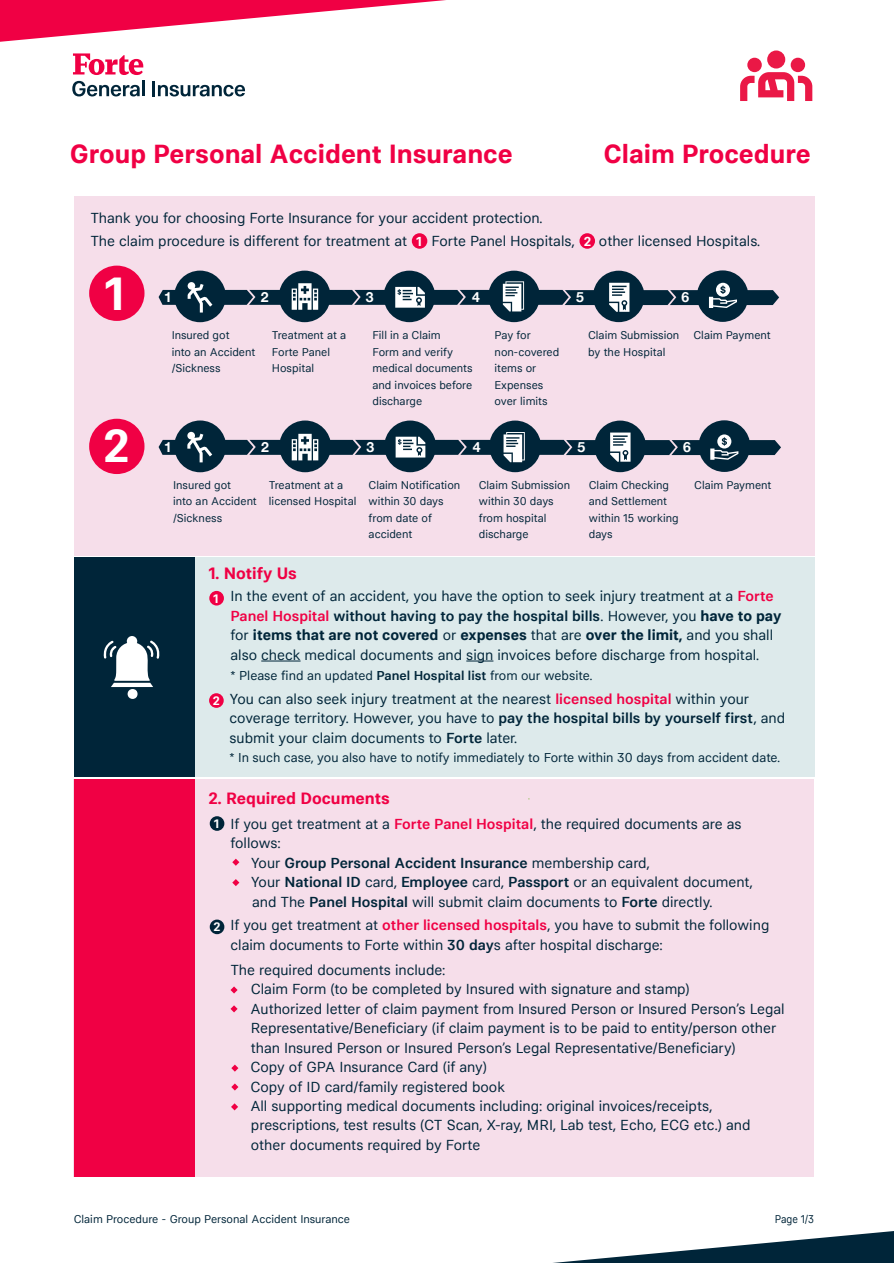
<style>
.page{position:relative;width:894px;height:1263px;background:#fff}
.page>*{position:absolute;margin:0;border:0;box-sizing:border-box;transform-origin:0 0}
.t1{font:700 42.45px "Niradei";color:#fff}
.t2{font:700 24px "Niradei";color:#f00044}
.t3{font:700 15px "Niradei";color:#f00044}
.t4{font:700 13.95px "Helvetica Neue";color:#fff}
.t5{font:13.5px/19.5px "Niradei";color:#002539}
.t6{font:600 13.5px "Niradei";color:#002539}
.t7{font:12px "Niradei";color:#002539}
.t8{font:700 11.85px "Niradei";color:#fff}
.t9{font:700 11.25px "Niradei";color:#fff}
.t10{font:10.5px/16.5px "Niradei";color:#002539}
.t11{font:10.5px "Niradei";color:#002539;scale:.9 1}
.s1{font-weight:600;color:#f00044}
.s2{font-weight:600}
.s3{font-weight:700}
.s4{font-weight:400}
.s5{font-weight:700;font-size:11.25px;color:#fff}
</style>
<div class="page">
<div style="left:74px;top:779px;width:739px;height:397px;background:#f6deea"></div>
<div style="left:74px;top:779px;width:121px;height:397px;background:#f00044"></div>
<div style="left:74px;top:557px;width:739px;height:220px;background:#ddeaeb"></div>
<div style="left:74px;top:558px;width:121px;height:219px;background:#002539"></div>
<div style="left:74px;top:196px;width:739px;height:359px;background:#f6deea"></div>
<div style="left:593px;top:271px;width:51px;height:51px;background:#002539;border-radius:50%"></div>
<div style="left:488px;top:271px;width:51px;height:51px;background:#002539;border-radius:50%"></div>
<div style="left:383px;top:271px;width:52px;height:51px;background:#002539;border-radius:50%"></div>
<div style="left:279px;top:271px;width:51px;height:51px;background:#002539;border-radius:50%"></div>
<div style="left:174px;top:271px;width:52px;height:51px;background:#002539;border-radius:50%"></div>
<div style="left:696px;top:270px;width:52px;height:52px;background:#002539;border-radius:50%"></div>
<svg style="left:158px;top:281px;width:621px;height:32px"></svg>
<div style="left:594px;top:421px;width:51px;height:51px;background:#002539;border-radius:50%"></div>
<div style="left:489px;top:421px;width:52px;height:51px;background:#002539;border-radius:50%"></div>
<div style="left:384px;top:420px;width:52px;height:52px;background:#002539;border-radius:50%"></div>
<div style="left:279px;top:420px;width:52px;height:52px;background:#002539;border-radius:50%"></div>
<div style="left:174px;top:420px;width:52px;height:52px;background:#002539;border-radius:50%"></div>
<div style="left:698px;top:420px;width:52px;height:52px;background:#002539;border-radius:50%"></div>
<svg style="left:158px;top:432px;width:622px;height:30px"></svg>
<div style="left:411px;top:233px;width:16px;height:16px;background:#f00044;border-radius:50%"></div>
<div style="left:579px;top:233px;width:16px;height:16px;background:#f00044;border-radius:50%"></div>
<div style="left:89px;top:266px;width:55px;height:55px;background:#f00044;border-radius:50%"></div>
<div style="left:89px;top:419px;width:55px;height:55px;background:#f00044;border-radius:50%"></div>
<div style="left:209px;top:591px;width:15px;height:14px;background:#f00044;border-radius:50%"></div>
<div style="left:209px;top:693px;width:15px;height:15px;background:#f00044;border-radius:50%"></div>
<div style="left:210px;top:816px;width:14px;height:15px;background:#002539;border-radius:50%"></div>
<div style="left:210px;top:919px;width:14px;height:15px;background:#002539;border-radius:50%"></div>
<hr style="left:261px;top:661px;width:39px;height:1px;background:#002539">
<svg style="left:466px;top:661px;width:27px;height:1px"></svg>
<svg style="left:232px;top:859px;width:7px;height:7px"></svg>
<svg style="left:232px;top:879px;width:7px;height:7px"></svg>
<svg style="left:230px;top:986px;width:7px;height:7px"></svg>
<svg style="left:230px;top:1005px;width:7px;height:7px"></svg>
<svg style="left:231px;top:1064px;width:7px;height:8px"></svg>
<svg style="left:231px;top:1083px;width:7px;height:7px"></svg>
<div style="left:127px;top:636px;width:10px;height:10px;background:#fff;border-radius:50%"></div>
<svg style="left:103px;top:640px;width:57px;height:47px"></svg>
<div style="left:127px;top:689px;width:10px;height:10px;background:#fff;border-radius:50%"></div>
<svg style="left:231px;top:1103px;width:7px;height:7px"></svg>
<svg style="left:553px;top:1231px;width:340px;height:32px"></svg>
<svg style="left:0;top:0;width:446px;height:42px"></svg>
<svg style="left:73px;top:53px;width:70px;height:22px"></svg>
<svg style="left:72px;top:81px;width:72px;height:15px"></svg>
<hr style="left:152px;top:81px;width:3px;height:15px;background:#002539">
<svg style="left:158px;top:85px;width:87px;height:11px"></svg>
<div style="left:767px;top:50px;width:18px;height:19px;background:#ea1846;border-radius:50%"></div>
<div style="left:790px;top:58px;width:14px;height:14px;background:#ea1846;border-radius:50%"></div>
<div style="left:747px;top:58px;width:14px;height:14px;background:#ea1846;border-radius:50%"></div>
<svg style="left:740px;top:72px;width:72px;height:29px"></svg>
<h2 class="t2" style="left:70px;top:141px;width:444px">Group Personal Accident Insurance</h2>
<h2 class="t2" style="left:603px;top:141px;width:209px">Claim Procedure</h2>
<p class="t5" style="left:91px;top:207px;width:453px;line-height:23.1px">Thank you for choosing Forte Insurance for your accident protection.<br>The claim procedure is different for treatment at</p>
<p class="t5" style="left:431px;top:232px;width:144px">Forte Panel Hospitals,</p>
<p class="t5" style="left:598px;top:232px;width:163px">other licensed Hospitals.</p>
<p class="t8" style="left:416px;top:235px;width:7px">1</p>
<p class="t8" style="left:583px;top:235px;width:9px">2</p>
<h1 class="t1" style="left:104px;top:271px;width:22px">1</h1>
<h1 class="t1" style="left:103px;top:422px;width:28px">2</h1>
<p class="t4" style="left:164px;top:289px;width:9px">1</p>
<p class="t4" style="left:261px;top:289px;width:9px">2</p>
<p class="t4" style="left:366px;top:289px;width:9px">3</p>
<p class="t4" style="left:472px;top:289px;width:9px">4</p>
<p class="t4" style="left:576px;top:289px;width:9px">5</p>
<p class="t4" style="left:681px;top:288px;width:9px">6</p>
<p class="t10" style="left:172px;top:327px;width:85px">Insured got<br>into an Accident /Sickness</p>
<p class="t10" style="left:272px;top:327px;width:76px">Treatment at a<br>Forte Panel<br>Hospital</p>
<p class="t10" style="left:372px;top:327px;width:102px">Fill in a Claim<br>Form and verify medical documents and invoices before discharge</p>
<p class="t10" style="left:494px;top:327px;width:66px">Pay for non-covered items or<br>Expenses over limits</p>
<p class="t10" style="left:588px;top:327px;width:93px">Claim Submission by the Hospital</p>
<p class="t10" style="left:693px;top:327px;width:79px">Claim Payment</p>
<p class="t4" style="left:164px;top:439px;width:9px">1</p>
<p class="t4" style="left:261px;top:439px;width:9px">2</p>
<p class="t4" style="left:366px;top:439px;width:9px">3</p>
<p class="t4" style="left:473px;top:439px;width:9px">4</p>
<p class="t4" style="left:577px;top:439px;width:9px">5</p>
<p class="t4" style="left:682px;top:438px;width:9px">6</p>
<p class="t10" style="left:173px;top:477px;width:59px">Insured got</p>
<p class="t10" style="left:694px;top:477px;width:79px">Claim Payment</p>
<p class="t10" style="left:173px;top:493px;width:85px">into an Accident /Sickness</p>
<p class="t10" style="left:368px;top:477px;width:93px">Claim Notification within 30 days from date of accident</p>
<p class="t10" style="left:478px;top:477px;width:93px">Claim Submission within 30 days from hospital discharge</p>
<p class="t10" style="left:588px;top:477px;width:91px">Claim Checking and Settlement within 15 working days</p>
<p class="t10" style="left:269px;top:477px;width:89px">Treatment at a licensed Hospital</p>
<p class="t3" style="left:208px;top:565px;width:90px">1. Notify Us</p>
<p class="t9" style="left:213px;top:592px;width:7px">1</p>
<p class="t9" style="left:212px;top:694px;width:9px">2</p>
<p class="t5" style="left:230px;top:587px;width:552px">In the event of an accident, you have the option to seek injury treatment at a <span class="s1">Forte Panel Hospital</span> <span class="s2">without having to pay the hospital bills</span>. However, you <span class="s3">have to pay </span>for <span class="s3">items that are not covered</span> or <span class="s3">expenses</span> that are <span class="s3">over the limit,</span> and you shall also check medical documents and sign invoices before discharge from hospital.</p>
<p class="t7" style="left:230px;top:668px;width:363px">* Please find an updated <span class="s2">Panel Hospital list</span> from our website.</p>
<p class="t5" style="left:229px;top:689px;width:557px">You can also seek injury treatment at the nearest <span class="s1">licensed hospital</span> within your coverage territory. However, you have to <span class="s2">pay the hospital bills by yourself first</span>, and submit your claim documents to <span class="s2">Forte</span> later.</p>
<p class="t7" style="left:229px;top:751px;width:552px">* In such case, you also have to notify immediately to Forte within 30 days from accident date.</p>
<p class="t3" style="left:208px;top:789px;width:183px">2. Required Documents</p>
<p class="t9" style="left:214px;top:817px;width:7px">1</p>
<p class="t5" style="left:230px;top:814px;width:512px">If you get treatment at a <span class="s1">Forte Panel Hospital</span>, the required documents are as</p>
<p class="t5" style="left:230px;top:834px;width:52px">follows:</p>
<p class="t6" style="left:251px;top:855px;width:400px"><span class="s4">Your</span> Group Personal Accident Insurance <span class="s4">membership card,</span></p>
<p class="t5" style="left:251px;top:872px;width:503px">Your <span class="s2">National ID</span> card, <span class="s2">Employee</span> card, <span class="s2">Passport</span> or an equivalent document,</p>
<p class="t5" style="left:252px;top:892px;width:462px">and The <span class="s2">Panel Hospital</span> will submit claim documents to <span class="s2">Forte</span> directly.</p>
<p class="t5" style="left:230px;top:916px;width:540px;text-indent:-17px"><span class="s5">2</span> If you get treatment at <span class="s1">other licensed hospitals</span>, you have to submit the following claim documents to Forte within <span class="s2">30 day</span>s after hospital discharge:</p>
<p class="t5" style="left:250px;top:960px;width:535px;text-indent:-20px">The required documents include:<br>Claim Form (to be completed by Insured with signature and stamp)<br>Authorized letter of claim payment from Insured Person or Insured Person’s Legal Representative/Beneficiary (if claim payment is to be paid to entity/person other than Insured Person or Insured Person’s Legal Representative/Beneficiary)<br>Copy of GPA Insurance Card (if any)<br>Copy of ID card/family registered book<br>All supporting medical documents including: original invoices/receipts, prescriptions, test results (CT Scan, X-ray, MRI, Lab test, Echo, ECG etc.) and other documents required by Forte</p>
<p class="t10" style="left:74px;top:1211px;width:278px">Claim Procedure - Group Personal Accident Insurance</p>
<p class="t11" style="left:774px;top:1213px;width:45px">Page 1/3</p>
</div>
